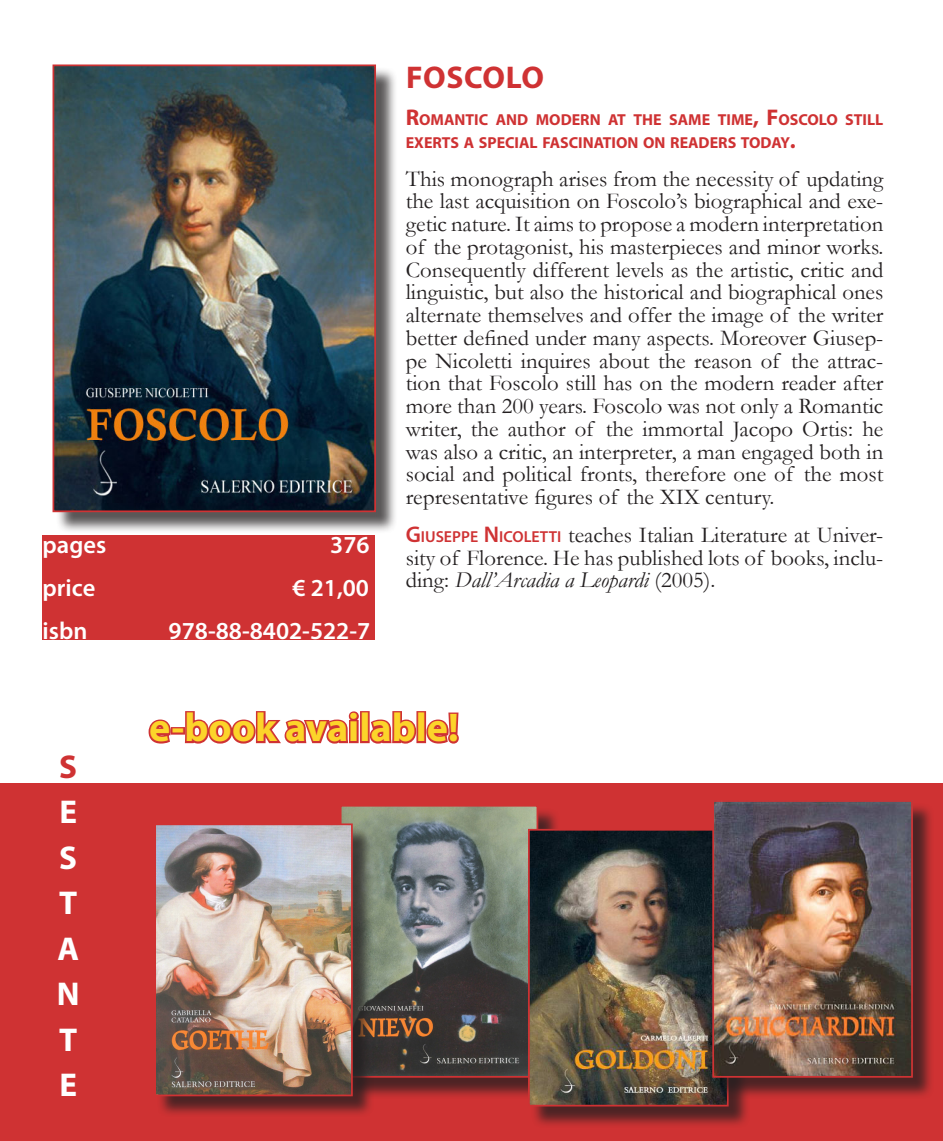
<style>
.page{position:relative;width:943px;height:1141px;background:#fff}
.page>*{position:absolute;margin:0;border:0;box-sizing:border-box;transform-origin:0 0}
.t1{font:700 40.25px "Myriad Pro";color:#fcd42a}
.t2{font:700 33.07px "Myriad Pro";color:#fff}
.t3{font:700 33.07px "Myriad Pro";color:#cf3233}
.t4{font:700 31.5px "Myriad Pro";letter-spacing:.02em;color:#cf3233}
.t5{font:600 24.5px "Myriad Pro";color:#fff}
.t6{font:600 24.5px "Myriad Pro";color:#fff}
.t7{font:22.75px/22.8px "Garamond";color:#231f20;text-align:justify}
.t8{font:700 15.92px/22.8px "Myriad Pro";color:#cf3233}
.s1{font-size:22.75px}
.s2{font-family:"Myriad Pro";font-weight:600;color:#cf3233}
.s3{font-family:"Myriad Pro";font-weight:600;font-size:15.92px;color:#cf3233}
.s4{font-style:italic}
</style>
<div class="page">
<div style="left:0;top:784px;width:943px;height:357px;background:#cf3233"></div>
<div style="left:55px;top:67px;width:343px;height:467px;background:#231f20;opacity:.75"></div>
<img style="left:55px;top:67px;width:318px;height:442px">
<div style="left:52px;top:64px;width:324px;height:448px;border:2px solid #cf3233"></div>
<div style="left:43px;top:535px;width:332px;height:104px;background:#cf3233"></div>
<div style="left:342px;top:807px;width:218px;height:292px;background:#231f20;opacity:.75"></div>
<img style="left:343px;top:808px;width:192px;height:267px">
<div style="left:340px;top:805px;width:198px;height:273px;border:2px solid #cf3233"></div>
<div style="left:157px;top:826px;width:217px;height:292px;background:#231f20;opacity:.75"></div>
<img style="left:157px;top:826px;width:193px;height:267px">
<div style="left:154px;top:823px;width:199px;height:273px;border:2px solid #cf3233"></div>
<div style="left:530px;top:831px;width:220px;height:297px;background:#231f20;opacity:.75"></div>
<img style="left:531px;top:832px;width:194px;height:271px">
<div style="left:528px;top:829px;width:200px;height:277px;border:2px solid #cf3233"></div>
<div style="left:715px;top:803px;width:219px;height:296px;background:#231f20;opacity:.75"></div>
<img style="left:715px;top:803px;width:194px;height:272px">
<div style="left:712px;top:800px;width:200px;height:278px;border:2px solid #cf3233"></div>
<svg style="left:148px;top:719px;width:23px;height:25px"></svg>
<div style="left:171px;top:727px;width:14px;height:8px;border:4px solid #cf3233"></div>
<svg style="left:183px;top:711px;width:176px;height:33px"></svg>
<div style="left:360px;top:711px;width:9px;height:32px;border:4px solid #cf3233"></div>
<svg style="left:368px;top:711px;width:50px;height:33px"></svg>
<div style="left:416px;top:711px;width:10px;height:32px;border:4px solid #cf3233"></div>
<svg style="left:424px;top:711px;width:35px;height:33px"></svg>
<p class="t5" style="left:43px;top:529px;width:65px">pages</p>
<p class="t5" style="left:330px;top:529px;width:41px">376</p>
<p class="t5" style="left:43px;top:572px;width:54px">price</p>
<p class="t5" style="left:292px;top:572px;width:78px">€ 21,00</p>
<p class="t5" style="left:43px;top:615px;width:46px">isbn</p>
<p class="t6" style="left:169px;top:615px;width:203px">978-88-8402-522-7</p>
<p class="t4" style="left:406px;top:57px;width:139px">FOSCOLO</p>
<p class="t8" style="left:406px;top:108px;width:479px"><span class="s1">R</span>OMANTIC AND MODERN AT THE SAME TIME<span class="s1">, F</span>OSCOLO STILL<br>EXERTS A SPECIAL FASCINATION ON READERS TODAY<span class="s1">.</span></p>
<p class="t7" style="left:406px;top:167px;width:479px">This monograph arises from the necessity of updating the last acquisition on Foscolo’s biographical and exe&shy;getic nature. It aims to propose a modern interpretation of the protagonist, his masterpieces and minor works.<br>Consequently different levels as the artistic, critic and linguistic, but also the historical and biographical ones alternate themselves and offer the image of the writer better defined under many aspects. Moreover Giusep&shy;pe Nicoletti inquires about the reason of the attrac&shy;tion that Foscolo still has on the modern reader after more than 200 years. Foscolo was not only a Romantic writer, the author of the immortal Jacopo Ortis: he was also a critic, an interpreter, a man engaged both in social and political fronts, therefore one of the most representative figures of the XIX century.</p>
<p class="t7" style="left:406px;top:523px;width:479px"><span class="s2">G</span><span class="s3">IUSEPPE</span> <span class="s2">N</span><span class="s3">ICOLETTI</span> teaches Italian Literature at Univer&shy;sity of Florence. He has published lots of books, inclu&shy;ding: <span class="s4">Dall’Arcadia a Leopardi</span> (2005).</p>
<p class="t3" style="left:59px;top:745px;width:19px">S</p>
<p class="t2" style="left:59px;top:791px;width:19px">E</p>
<p class="t2" style="left:59px;top:836px;width:19px">S</p>
<p class="t2" style="left:59px;top:882px;width:20px">T</p>
<p class="t2" style="left:57px;top:927px;width:23px">A</p>
<p class="t2" style="left:57px;top:973px;width:24px">N</p>
<p class="t2" style="left:59px;top:1018px;width:20px">T</p>
<p class="t2" style="left:59px;top:1064px;width:19px">E</p>
<p class="t1" style="left:149px;top:702px;width:311px">e-book available!</p>
</div>
